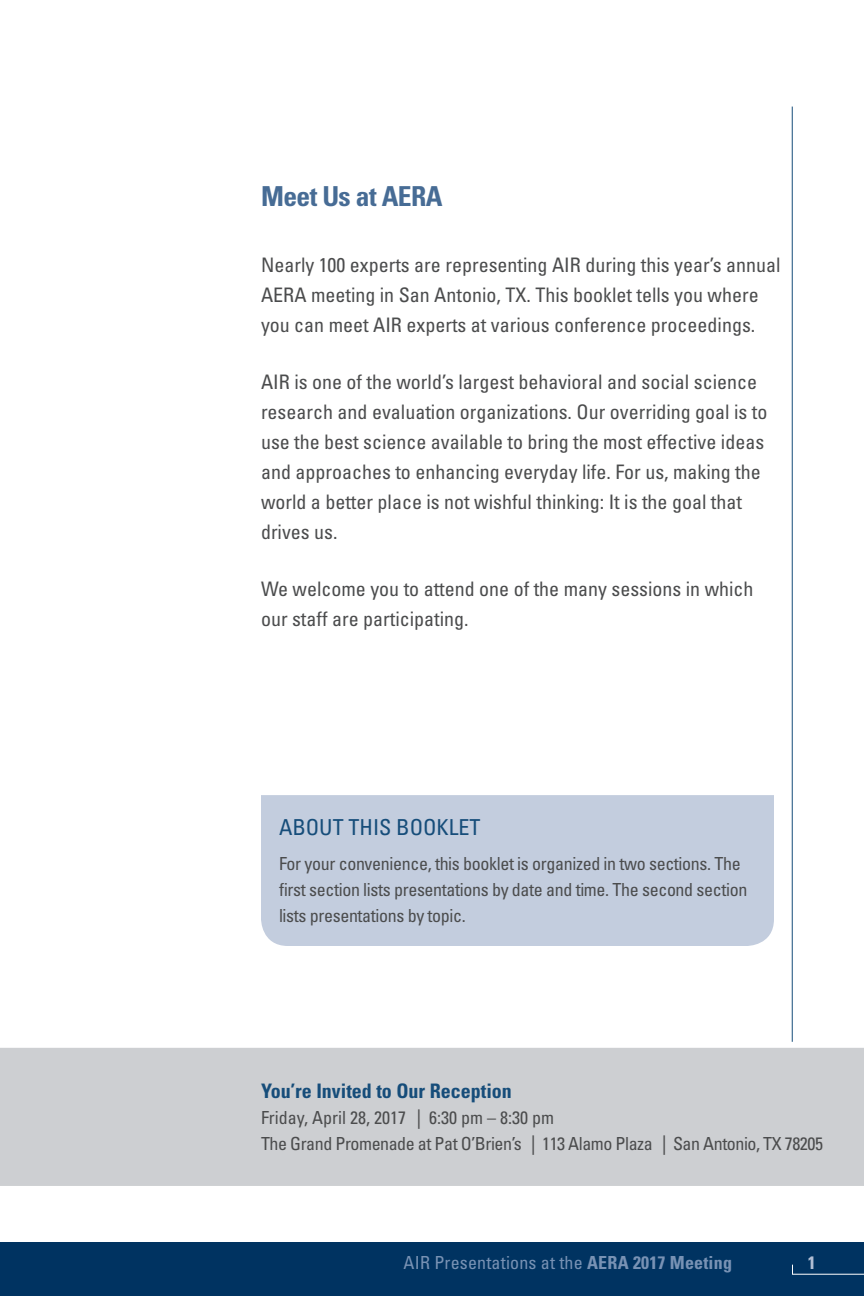
<style>
.page{position:relative;width:864px;height:1296px;background:#fff}
.page>*{position:absolute;margin:0;border:0;box-sizing:border-box;transform-origin:0 0}
.t1{font:700 condensed 27.6px "Univers LT Std";letter-spacing:-.02em;color:#476c95}
.t2{font:condensed 22px "Univers LT Std";color:#164d7a}
.t3{font:condensed 20px/30px "Univers LT Std";color:#4b4c4d}
.t4{font:700 condensed 20px "Univers LT Std";color:#164d7a}
.t5{font:condensed 18px/26px "Univers LT Std";letter-spacing:-.02em;color:#4b4c4d}
.t6{font:condensed 18px "Univers LT Std";letter-spacing:.01em;color:#7892b4}
.t7{font:700 condensed 18px "Univers LT Std";color:#b1bed4}
.s1{font-style:italic}
.s2{font-weight:700}
</style>
<div class="page">
<div style="left:0;top:1242px;width:864px;height:54px;background:#003361"></div>
<svg style="left:792px;top:1264px;width:72px;height:11px"></svg>
<hr style="left:792px;top:107px;width:1px;height:1080px;background:#164d7a">
<div style="left:0;top:1042px;width:864px;height:145px;background:#cdcfd2"></div>
<div style="left:261px;top:795px;width:513px;height:151px;background:#c3cdde"></div>
<h1 class="t1" style="left:261px;top:180px;width:183px">Meet Us at AERA</h1>
<p class="t3" style="left:261px;top:250px;width:521px">Nearly 100 experts are representing AIR during this year’s annual<br>AERA meeting in San Antonio, TX. This booklet tells you where you can meet AIR experts at various conference proceedings.</p>
<p class="t3" style="left:261px;top:367px;width:508px">AIR is one of the world’s largest behavioral and social science research and evaluation organizations. Our overriding goal is to use the best science available to bring the most effective ideas and approaches to enhancing everyday life. For us, making the world a better place is not wishful thinking: It is the goal that drives us.</p>
<p class="t3" style="left:261px;top:574px;width:494px">We welcome you to attend one of the many sessions in which our staff are participating.</p>
<p class="t2" style="left:279px;top:813px;width:203px">ABOUT THIS BOOKLET</p>
<p class="t5" style="left:279px;top:850px;width:470px">For your convenience, this booklet is organized in two sections. The first section lists presentations by date and time. The second section lists presentations by topic.</p>
<p class="t4" style="left:261px;top:1079px;width:252px">You’re Invited to Our Reception</p>
<p class="t5" style="left:261px;top:1104px;width:564px">Friday, April 28, 2017 <span class="s1">|</span> 6:30 pm – 8:30 pm<br>The Grand Promenade at Pat O’Brien’s <span class="s1">|</span> 113 Alamo Plaza <span class="s1">|</span> San Antonio, TX 78205</p>
<p class="t6" style="left:404px;top:1251px;width:330px">AIR Presentations at the <span class="s2">AERA 2017 Meeting</span></p>
<p class="t7" style="left:808px;top:1252px;width:9px">1</p>
</div>
